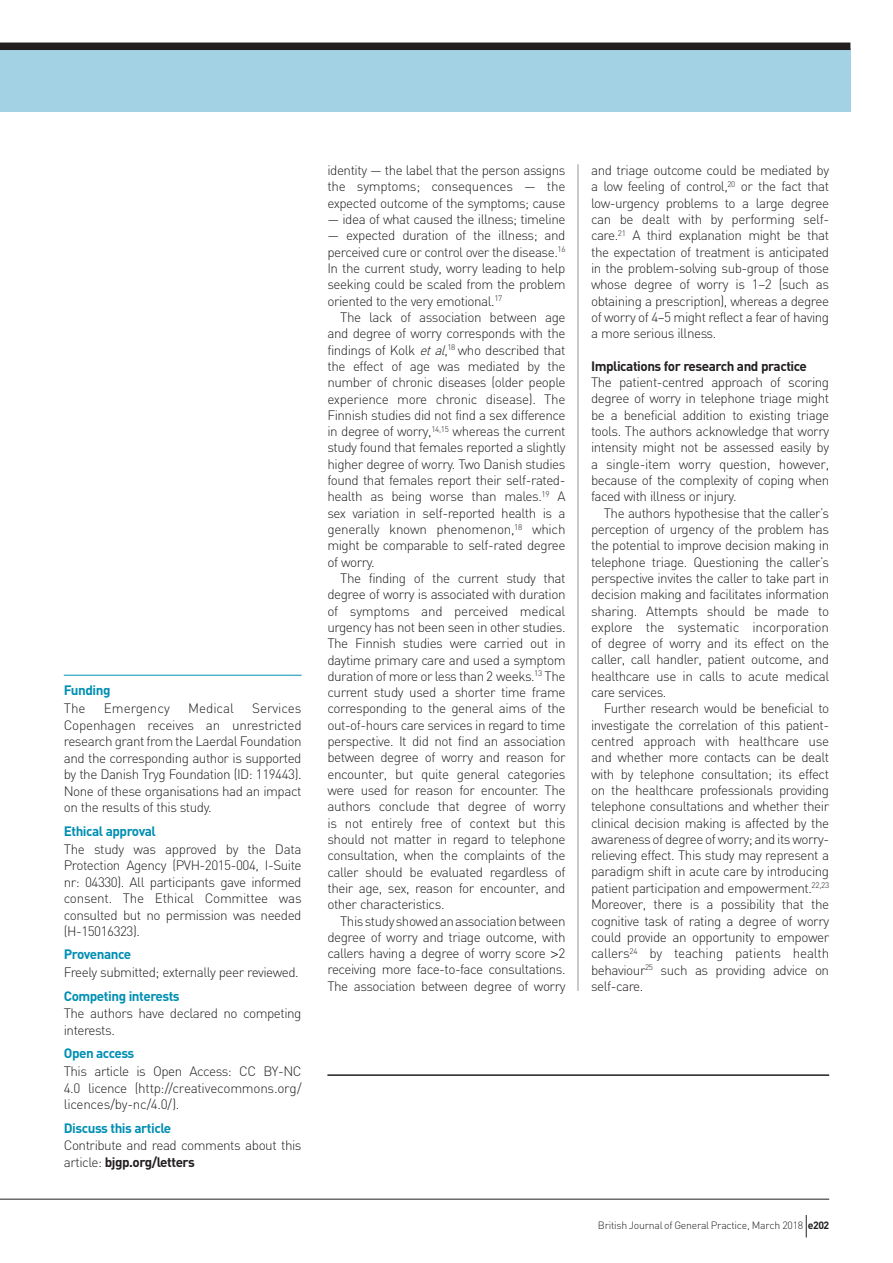
<style>
.page{position:relative;width:893px;height:1263px;background:#fff}
.page>*{position:absolute;margin:0;border:0;box-sizing:border-box;transform-origin:0 0}
.t1{font:300 13.5px/16.4px "DIN";letter-spacing:-.035em;color:#231f20;text-align:justify}
.t2{font:700 13.5px "DIN";letter-spacing:-.035em;color:#008fb3}
.t3{font:700 13.5px "DIN";letter-spacing:-.035em;color:#231f20}
.t4{font:300 13.5px "DIN";letter-spacing:-.005em;color:#231f20}
.t5{font:300 10.5px "DIN";letter-spacing:-.025em;color:#231f20}
.s1{font-weight:700}
.s2{font-style:italic}
.s3{font-family:"Helvetica"}
</style>
<div class="page">
<div style="left:0;top:48px;width:850px;height:64px;background:#a2d2e3"></div>
<div style="left:0;top:43px;width:850px;height:7px;background:#231f20"></div>
<hr style="left:64px;top:675px;width:238px;height:1px;background:#008fb3">
<hr style="left:578px;top:164px;width:1px;height:827px;background:#939598">
<hr style="left:327px;top:1074px;width:502px;height:2px;background:#231f20">
<hr style="left:0;top:1199px;width:829px;height:1px;background:#231f20">
<svg style="left:806px;top:1215px;width:1px;height:22px"></svg>
<p class="t2" style="left:64px;top:682px;width:48px">Funding</p>
<p class="t1" style="left:64px;top:700px;width:23px">The</p>
<p class="t4" style="left:104px;top:700px;width:67px">Emergency</p>
<p class="t4" style="left:188px;top:700px;width:47px">Medical</p>
<p class="t1" style="left:64px;top:700px;width:239px;text-indent:188px">Services Copenhagen receives an unrestricted research grant from the Laerdal Foundation and the corresponding author is supported by the Danish Tryg Foundation (ID: 119443).<br>None of these organisations had an impact on the results of this study.</p>
<p class="t2" style="left:64px;top:822px;width:94px">Ethical approval</p>
<p class="t1" style="left:64px;top:840px;width:239px">The study was approved by the Data Protection Agency (PVH-2015-004, I-Suite nr: 04330). All participants gave informed consent. The Ethical Committee was consulted but no permission was needed (H-15016323).</p>
<p class="t2" style="left:64px;top:946px;width:69px">Provenance</p>
<p class="t1" style="left:64px;top:964px;width:237px">Freely submitted; externally peer reviewed.</p>
<p class="t2" style="left:64px;top:987px;width:117px">Competing interests</p>
<p class="t1" style="left:64px;top:1005px;width:239px">The authors have declared no competing interests.</p>
<p class="t2" style="left:64px;top:1044px;width:72px">Open access</p>
<p class="t1" style="left:64px;top:1063px;width:239px">This article is Open Access: CC BY-NC 4.0 licence (http://creativecommons.org/ licences/by-nc/4.0/).</p>
<p class="t2" style="left:64px;top:1119px;width:109px">Discuss this article</p>
<p class="t1" style="left:64px;top:1137px;width:239px">Contribute and read comments about this article: <span class="s1">bjgp.org/letters</span></p>
<p class="t1" style="left:327px;top:162px;width:240px">identity — the label that the person assigns the symptoms; consequences — the expected outcome of the symptoms; cause</p>
<p class="t1" style="left:327px;top:211px;width:240px">— idea of what caused the illness; timeline</p>
<p class="t1" style="left:327px;top:227px;width:240px">— expected duration of the illness; and perceived cure or control over the disease.<sup>16<br></sup>In the current study, worry leading to help seeking could be scaled from the problem oriented to the very emotional.<sup>17</sup></p>
<p class="t1" style="left:327px;top:309px;width:240px;text-indent:13px">The lack of association between age and degree of worry corresponds with the findings of Kolk <span class="s2">etal</span>,<sup>18</sup> who described that the effect of age was mediated by the number of chronic diseases (older people experience more chronic disease). The Finnish studies did not find a sex difference in degree of worry,<sup>14,15</sup> whereas the current study found that females reported a slightly higher degree of worry. Two Danish studies found that females report their self-rated&shy;health as being worse than males.<sup>19</sup> A sex variation in self-reported health is a generally known phenomenon,<sup>18</sup> which might be comparable to self-rated degree of worry.</p>
<p class="t1" style="left:327px;top:570px;width:240px;text-indent:13px">The finding of the current study that degree of worry is associated with duration of symptoms and perceived medical urgency has not been seen in other studies.<br>The Finnish studies were carried out in daytime primary care and used a symptom duration of more or less than 2 weeks.<sup>13</sup> The current study used a shorter time frame corresponding to the general aims of the out-of-hours care services in regard to time perspective. It did not find an association between degree of worry and reason for encounter, but quite general categories were used for reason for encounter. The authors conclude that degree of worry is not entirely free of context but this should not matter in regard to telephone consultation, when the complaints of the caller should be evaluated regardless of their age, sex, reason for encounter, and other characteristics.</p>
<p class="t1" style="left:327px;top:912px;width:240px;text-indent:13px">This study showed an association between degree of worry and triage outcome, with callers having a degree of worry score <span class="s3">&gt;</span>2 receiving more face-to-face consultations.<br>The association between degree of worry</p>
<p class="t1" style="left:591px;top:162px;width:240px">and triage outcome could be mediated by a low feeling of control,<sup>20</sup> or the fact that low-urgency problems to a large degree can be dealt with by performing self&shy;care.<sup>21</sup> A third explanation might be that the expectation of treatment is anticipated in the problem-solving sub-group of those whose degree of worry is 1–2 (such as obtaining a prescription), whereas a degree of worry of 4–5 might reflect a fear of having a more serious illness.</p>
<p class="t3" style="left:591px;top:357px;width:217px">Implications for research and practice</p>
<p class="t1" style="left:591px;top:374px;width:240px">The patient-centred approach of scoring degree of worry in telephone triage might be a beneficial addition to existing triage tools. The authors acknowledge that worry intensity might not be assessed easily by a single-item worry question, however, because of the complexity of coping when faced with illness or injury.</p>
<p class="t1" style="left:591px;top:504px;width:240px;text-indent:13px">The authors hypothesise that the caller’s perception of urgency of the problem has the potential to improve decision making in telephone triage. Questioning the caller’s perspective invites the caller to take part in decision making and facilitates information sharing. Attempts should be made to explore the systematic incorporation of degree of worry and its effect on the caller, call handler, patient outcome, and healthcare use in calls to acute medical care services.</p>
<p class="t1" style="left:591px;top:700px;width:240px;text-indent:13px">Further research would be beneficial to investigate the correlation of this patient&shy;centred approach with healthcare use and whether more contacts can be dealt with by telephone consultation; its effect on the healthcare professionals providing telephone consultations and whether their clinical decision making is affected by the awareness of degree of worry; and its worry&shy;relieving effect. This study may represent a paradigm shift in acute care by introducing patient participation and empowerment.<sup>22,23<br></sup>Moreover, there is a possibility that the cognitive task of rating a degree of worry could provide an opportunity to empower callers<sup>24</sup> by teaching patients health behaviour<sup>25</sup> such as providing advice on self-care.</p>
<p class="t5" style="left:598px;top:1219px;width:233px">British Journal of General Practice, March 2018 <span class="s1">e202</span></p>
</div>
